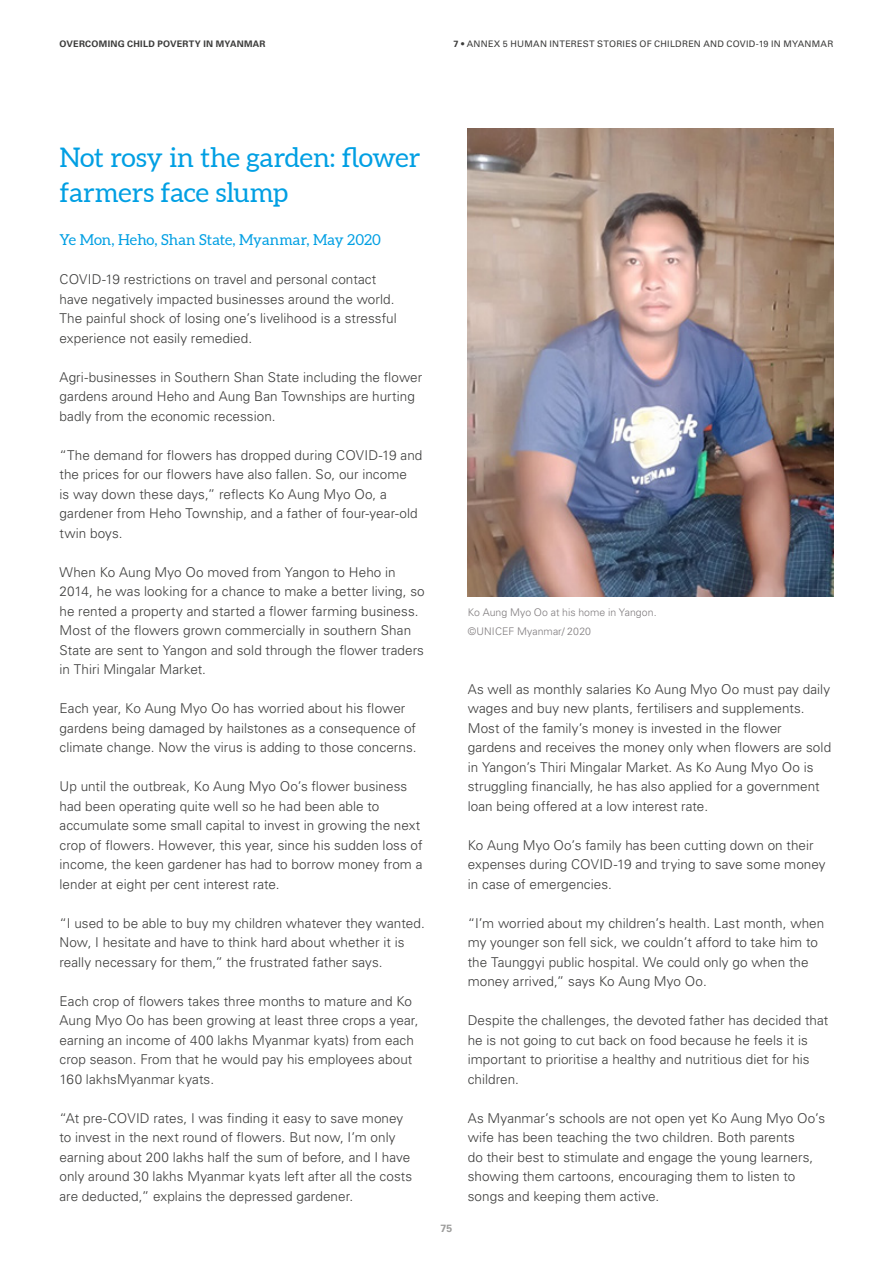
<style>
.page{position:relative;width:893px;height:1263px;background:#fff}
.page>*{position:absolute;margin:0;border:0;box-sizing:border-box;transform-origin:0 0}
.t1{font:27px/34.5px "Aleo";letter-spacing:-.01em;color:#009fe3}
.t2{font:15px "Aleo";letter-spacing:.005em;color:#009fe3}
.t3{font:300 13.5px/19.5px "Univers LT Std";letter-spacing:.005em;color:#3c3c3b}
.t4{font:300 10.5px/19.5px "Univers LT Std";letter-spacing:.005em;color:#7f7b7d}
.t5{font:700 10.5px "Univers LT Std";color:#9d9d9c}
.t6{font:9px "Univers LT Std";letter-spacing:.025em;color:#3c3c3b}
.t7{font:700 9px "Univers LT Std";letter-spacing:.03em;color:#3c3c3b}
.s1{font-weight:700}
</style>
<div class="page">
<img style="left:468px;top:128px;width:365px;height:468px">
<p class="t7" style="left:60px;top:39px;width:208px">OVERCOMING CHILD POVERTY IN MYANMAR</p>
<p class="t6" style="left:454px;top:38px;width:28px"><span class="s1">7</span> • ANNE</p>
<p class="t6" style="left:494px;top:38px;width:32px">X 5 HUMAN</p>
<p class="t6" style="left:549px;top:38px;width:10px">INTEREST</p>
<p class="t6" style="left:597px;top:38px;width:13px">STORIES</p>
<p class="t6" style="left:639px;top:38px;width:22px">OF CHILDREN</p>
<p class="t6" style="left:703px;top:38px;width:8px">AND</p>
<p class="t6" style="left:726px;top:38px;width:74px">COVID-19 IN MYANMAR</p>
<h1 class="t1" style="left:60px;top:142px;width:362px">Not rosy in the garden: flower farmers face slump</h1>
<p class="t2" style="left:60px;top:231px;width:323px">Ye Mon, Heho, Shan State, Myanmar, May 2020</p>
<p class="t3" style="left:60px;top:270px;width:339px">COVID-19 restrictions on travel and personal contact have negatively impacted businesses around the world.<br>The painful shock of losing one’s livelihood is a stressful experience not easily remedied.</p>
<p class="t3" style="left:60px;top:367px;width:364px">Agri-businesses in Southern Shan State including the flower gardens around Heho and Aung Ban Townships are hurting badly from the economic recession.</p>
<p class="t3" style="left:60px;top:445px;width:364px">“The demand for flowers has dropped during COVID-19 and the prices for our flowers have also fallen. So, our income<br>is way down these days,” reflects Ko Aung Myo Oo, a gardener from Heho Township, and a father of four-year-old twin boys.</p>
<p class="t3" style="left:60px;top:562px;width:367px">When Ko Aung Myo Oo moved from Yangon to Heho in 2014, he was looking for a chance to make a better living, so he rented a property and started a flower farming business.<br>Most of the flowers grown commercially in southern Shan State are sent to Yangon and sold through the flower traders in Thiri Mingalar Market.</p>
<p class="t3" style="left:60px;top:699px;width:359px">Each year, Ko Aung Myo Oo has worried about his flower gardens being damaged by hailstones as a consequence of climate change. Now the virus is adding to those concerns.</p>
<p class="t3" style="left:60px;top:777px;width:364px">Up until the outbreak, Ko Aung Myo Oo’s flower business had been operating quite well so he had been able to accumulate some small capital to invest in growing the next crop of flowers. However, this year, since his sudden loss of income, the keen gardener has had to borrow money from a lender at eight per cent interest rate.</p>
<p class="t3" style="left:60px;top:913px;width:367px">“I used to be able to buy my children whatever they wanted.<br>Now, I hesitate and have to think hard about whether it is really necessary for them,” the frustrated father says.</p>
<p class="t3" style="left:60px;top:991px;width:360px">Each crop of flowers takes three months to mature and Ko Aung Myo Oo has been growing at least three crops a year, earning an income of 400 lakhs Myanmar kyats) from each crop season. From that he would pay his employees about 160 lakhsMyanmar kyats.</p>
<p class="t3" style="left:60px;top:1108px;width:354px">“At pre-COVID rates, I was finding it easy to save money to invest in the next round of flowers. But now, I’m only earning about 200 lakhs half the sum of before, and I have only around 30 lakhs Myanmar kyats left after all the costs are deducted,” explains the depressed gardener.</p>
<p class="t4" style="left:468px;top:602px;width:190px">Ko Aung Myo Oo at his home in Yangon. ©UNICEF Myanmar/ 2020</p>
<p class="t5" style="left:441px;top:1222px;width:13px">75</p>
<p class="t3" style="left:468px;top:679px;width:365px">As well as monthly salaries Ko Aung Myo Oo must pay daily wages and buy new plants, fertilisers and supplements.<br>Most of the family’s money is invested in the flower gardens and receives the money only when flowers are sold in Yangon’s Thiri Mingalar Market. As Ko Aung Myo Oo is struggling financially, he has also applied for a government loan being offered at a low interest rate.</p>
<p class="t3" style="left:468px;top:835px;width:359px">Ko Aung Myo Oo’s family has been cutting down on their expenses during COVID-19 and trying to save some money in case of emergencies.</p>
<p class="t3" style="left:468px;top:913px;width:358px">“I’m worried about my children’s health. Last month, when my younger son fell sick, we couldn’t afford to take him to the Taunggyi public hospital. We could only go when the money arrived,” says Ko Aung Myo Oo.</p>
<p class="t3" style="left:468px;top:1011px;width:362px">Despite the challenges, the devoted father has decided that he is not going to cut back on food because he feels it is important to prioritise a healthy and nutritious diet for his children.</p>
<p class="t3" style="left:468px;top:1108px;width:359px">As Myanmar’s schools are not open yet Ko Aung Myo Oo’s wife has been teaching the two children. Both parents<br>do their best to stimulate and engage the young learners, showing them cartoons, encouraging them to listen to songs and keeping them active.</p>
</div>
